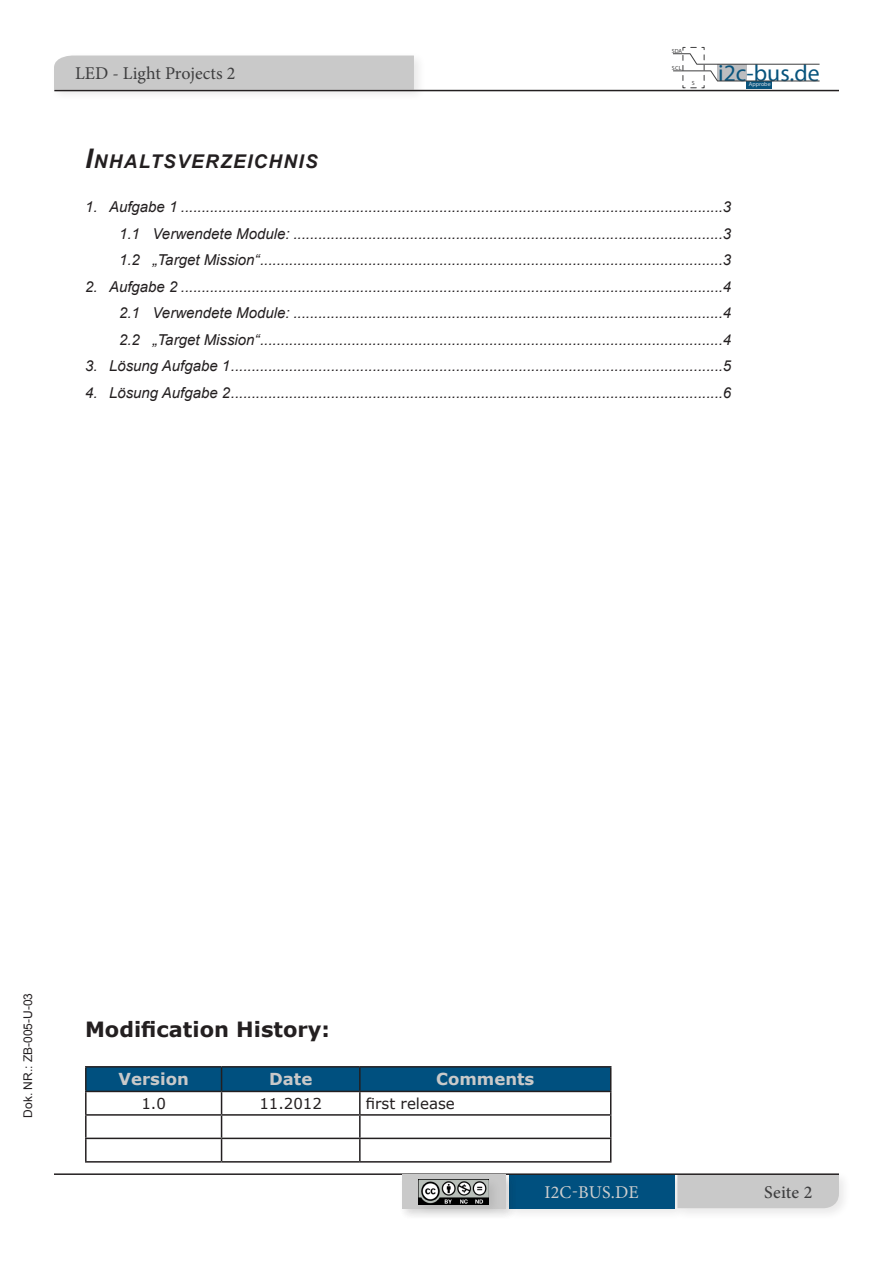
<style>
.page{position:relative;width:893px;height:1263px;background:#fff}
.page>*{position:absolute;margin:0;border:0;box-sizing:border-box;transform-origin:0 0}
.t1{font:23.7px "Myriad Pro";color:#08547d}
.text{font:700 21px "Verdana";color:#231f20}
.InhaltsVerzeichnis_t{font:italic 700 18.9px "Arial";letter-spacing:.07em;color:#231f20}
.t2{font:18px "Minion Pro";color:#3e3e3f}
.Reiter_blau{font:18px "Minion Pro";letter-spacing:.01em;color:#cecece}
.SeiteNR{font:500 18px "Minion Pro";letter-spacing:.005em;color:#3e3e3f}
.Tabelle_Kopf{font:700 16.5px "Verdana";color:#c9c9c9}
.InahltsVezeichnis{font:italic 15px "Arial";color:#231f20}
.InhaltsVerzeichnis_h{font:italic 15px "Arial";color:#231f20}
.text-2{font:15px "Verdana";color:#231f20}
.t3{font:12px "Arial";color:#231f20}
.t4{font:5.85px "Myriad Pro";letter-spacing:.02em;color:#3e3e3f}
.t5{font:5.85px "Myriad Pro";color:#d9dee5}
.s1{font-size:27px}
</style>
<div class="page">
<hr style="left:85px;top:1092px;width:2px;height:22px;background:#231f20">
<hr style="left:85px;top:1114px;width:137px;height:2px;background:#231f20">
<hr style="left:85px;top:1116px;width:2px;height:21px;background:#231f20">
<hr style="left:85px;top:1137px;width:137px;height:2px;background:#231f20">
<hr style="left:85px;top:1139px;width:2px;height:22px;background:#231f20">
<hr style="left:85px;top:1161px;width:137px;height:1px;background:#231f20">
<hr style="left:222px;top:1161px;width:138px;height:1px;background:#231f20">
<hr style="left:360px;top:1161px;width:251px;height:1px;background:#231f20">
<hr style="left:85px;top:1066px;width:137px;height:1px;background:#231f20">
<hr style="left:85px;top:1067px;width:2px;height:24px;background:#231f20">
<hr style="left:222px;top:1066px;width:138px;height:1px;background:#231f20">
<hr style="left:85px;top:1091px;width:137px;height:1px;background:#231f20">
<hr style="left:360px;top:1066px;width:251px;height:1px;background:#231f20">
<svg style="left:86px;top:1067px;width:525px;height:94px"></svg>
<hr style="left:360px;top:1091px;width:251px;height:1px;background:#231f20">
<div style="left:50px;top:52px;width:376px;height:50px;background:#231f20;opacity:.1"></div>
<div style="left:54px;top:56px;width:360px;height:34px;background:#c9c9c9"></div>
<svg style="left:673px;top:47px;width:147px;height:42px"></svg>
<hr style="left:54px;top:90px;width:785px;height:1px;background:#231f20">
<div style="left:505px;top:1170px;width:182px;height:50px;background:#231f20;opacity:.1"></div>
<div style="left:509px;top:1174px;width:165px;height:34px;background:#00507f"></div>
<div style="left:673px;top:1170px;width:179px;height:51px;background:#231f20;opacity:.1"></div>
<div style="left:677px;top:1175px;width:162px;height:33px;background:#c9c9c9"></div>
<hr style="left:54px;top:1173px;width:785px;height:2px;background:#231f20">
<div style="left:398px;top:1171px;width:120px;height:51px;background:#231f20;opacity:.1"></div>
<div style="left:402px;top:1175px;width:104px;height:34px;background:#c9c9c9"></div>
<div style="left:415px;top:1176px;width:86px;height:40px;background:#231f20;opacity:.1"></div>
<img style="left:419px;top:1180px;width:70px;height:24px">
<p class="t2" style="left:75px;top:61px;width:162px">LED - Light Projects 2</p>
<p class="t4" style="left:672px;top:47px;width:12px">SDA</p>
<p class="t4" style="left:672px;top:64px;width:11px">SCL</p>
<h1 class="t1" style="left:718px;top:59px;width:103px">i2c-bus.de</h1>
<p class="t4" style="left:692px;top:79px;width:4px">S</p>
<p class="t5" style="left:749px;top:81px;width:23px">Approbe</p>
<p class="InhaltsVerzeichnis_t" style="left:85px;top:150px;width:234px"><span class="s1">I</span>NHALTSVERZEICHNIS</p>
<p class="InahltsVezeichnis" style="left:85px;top:197px;width:648px">1. Aufgabe 1 ..................................................................................................................................3</p>
<p class="InhaltsVerzeichnis_h" style="left:119px;top:224px;width:614px">1.1 Verwendete Module: .......................................................................................................3</p>
<p class="InhaltsVerzeichnis_h" style="left:119px;top:250px;width:614px">1.2 „Target Mission“...............................................................................................................3</p>
<p class="InahltsVezeichnis" style="left:85px;top:277px;width:648px">2. Aufgabe 2 ..................................................................................................................................4</p>
<p class="InhaltsVerzeichnis_h" style="left:119px;top:303px;width:614px">2.1 Verwendete Module: .......................................................................................................4</p>
<p class="InhaltsVerzeichnis_h" style="left:119px;top:330px;width:614px">2.2 „Target Mission“...............................................................................................................4</p>
<p class="InahltsVezeichnis" style="left:85px;top:356px;width:648px">3. Lösung Aufgabe 1......................................................................................................................5</p>
<p class="InahltsVezeichnis" style="left:85px;top:383px;width:648px">4. Lösung Aufgabe 2......................................................................................................................6</p>
<p class="t3" style="left:20px;top:1118px;width:126px;rotate:-90deg">Dok. NR.: ZB-005-U-03</p>
<p class="text" style="left:85px;top:1014px;width:246px">Modification History:</p>
<p class="Tabelle_Kopf" style="left:119px;top:1068px;width:72px">Version</p>
<p class="Tabelle_Kopf" style="left:269px;top:1068px;width:45px">Date</p>
<p class="Tabelle_Kopf" style="left:436px;top:1068px;width:100px">Comments</p>
<p class="text-2" style="left:141px;top:1093px;width:26px">1.0</p>
<p class="text-2" style="left:259px;top:1093px;width:64px">11.2012</p>
<p class="text-2" style="left:366px;top:1093px;width:90px">first release</p>
<p class="Reiter_blau" style="left:544px;top:1180px;width:96px">I2C-BUS.DE</p>
<p class="SeiteNR" style="left:764px;top:1180px;width:50px">Seite 2</p>
</div>
